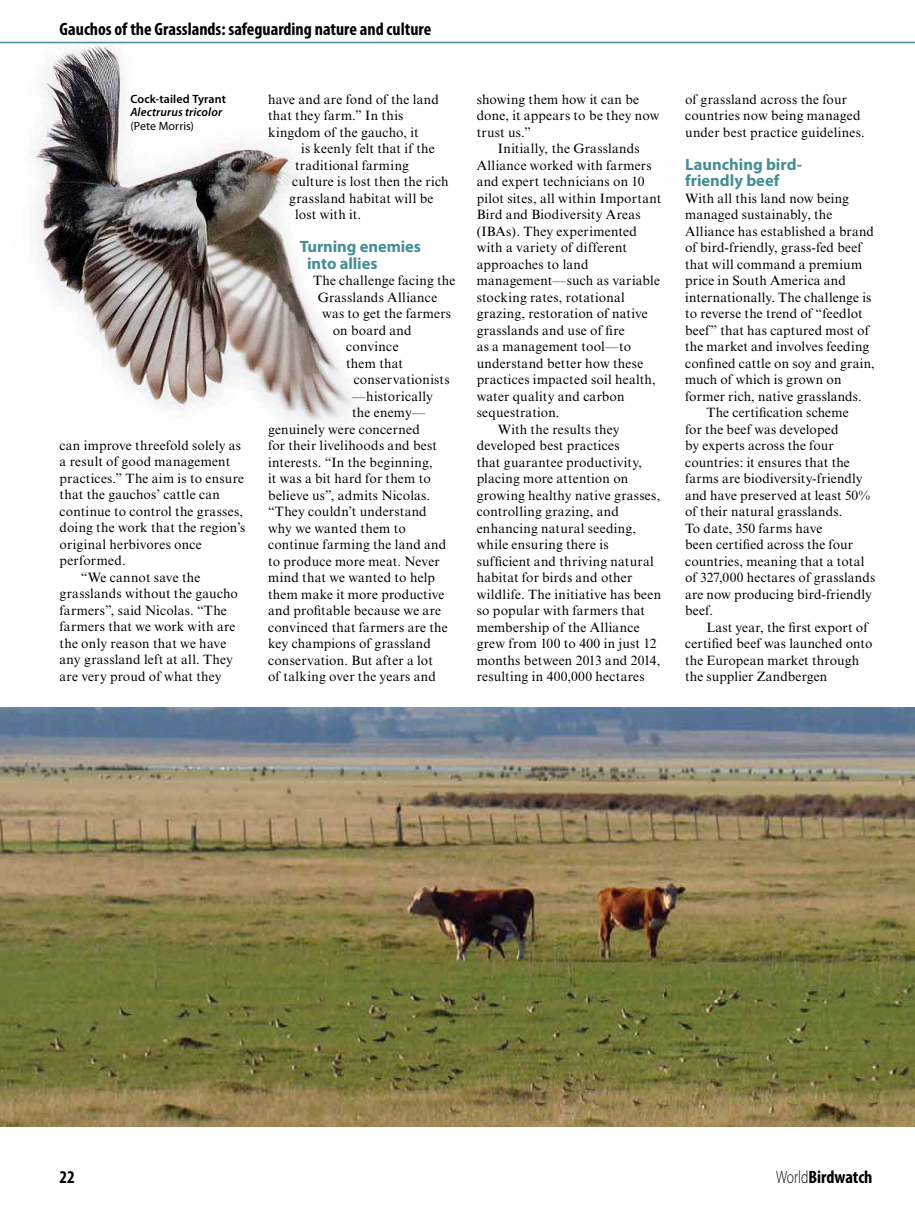
<style>
.page{position:relative;width:915px;height:1212px;background:#fff}
.page>*{position:absolute;margin:0;border:0;box-sizing:border-box;transform-origin:0 0}
.t1{font:700 condensed 18px "Myriad Pro";color:#000}
.t2{font:700 16.5px/16.5px "Myriad Pro";color:#458f94}
.t3{font:13.5px/16.5px "Times NRMT";letter-spacing:.015em;color:#000}
.t4{font:italic 600 12px "Myriad Pro";letter-spacing:.01em;color:#000}
.t5{font:600 12px "Myriad Pro";letter-spacing:.01em;color:#000}
.t6{font:12px "Myriad Pro";letter-spacing:.01em;color:#000}
.s1{font-weight:300;font-stretch:normal}
</style>
<div class="page">
<img style="left:0;top:41px;width:372px;height:382px">
<img style="left:0;top:707px;width:914px;height:420px">
<hr style="left:0;top:42px;width:914px;height:1px;background:#458f94">
<h1 class="t1" style="left:60px;top:18px;width:373px">Gauchos of the Grasslands: safeguarding nature and culture</h1>
<p class="t5" style="left:130px;top:91px;width:97px">Cock-tailed Tyrant</p>
<p class="t4" style="left:130px;top:104px;width:93px">Alectrurus tricolor</p>
<p class="t6" style="left:130px;top:118px;width:65px">(Pete Morris)</p>
<p class="t3" style="left:60px;top:437px;width:183px">can improve threefold solely as</p>
<p class="t3" style="left:60px;top:453px;width:172px">a result of good management</p>
<p class="t3" style="left:60px;top:470px;width:186px">practices.” The aim is to ensure</p>
<p class="t3" style="left:60px;top:486px;width:162px">that the gauchos’ cattle can</p>
<p class="t3" style="left:60px;top:503px;width:185px">continue to control the grasses,</p>
<p class="t3" style="left:60px;top:519px;width:187px">doing the work that the region’s</p>
<p class="t3" style="left:60px;top:536px;width:144px">original herbivores once</p>
<p class="t3" style="left:60px;top:552px;width:68px">performed.</p>
<p class="t3" style="left:81px;top:569px;width:121px">“We cannot save the</p>
<p class="t3" style="left:60px;top:585px;width:180px">grasslands without the gaucho</p>
<p class="t3" style="left:60px;top:602px;width:169px">farmers”, said Nicolas. “The</p>
<p class="t3" style="left:60px;top:618px;width:177px">farmers that we work with are</p>
<p class="t3" style="left:60px;top:635px;width:168px">the only reason that we have</p>
<p class="t3" style="left:60px;top:651px;width:175px">any grassland left at all. They</p>
<p class="t3" style="left:60px;top:668px;width:163px">are very proud of what they</p>
<p class="t3" style="left:268px;top:91px;width:172px">have and are fond of the land that they farm.” In this kingdom of the gaucho, it</p>
<p class="t3" style="left:301px;top:140px;width:135px">is keenly felt that if the</p>
<p class="t3" style="left:295px;top:157px;width:115px">traditional farming</p>
<p class="t3" style="left:292px;top:173px;width:158px">culture is lost then the rich</p>
<p class="t3" style="left:289px;top:190px;width:146px">grassland habitat will be</p>
<p class="t3" style="left:295px;top:206px;width:67px">lost with it.</p>
<p class="t2" style="left:307px;top:238px;width:115px;text-indent:-8px">Turning enemies into allies</p>
<p class="t3" style="left:313px;top:272px;width:144px">The challenge facing the</p>
<p class="t3" style="left:317px;top:289px;width:121px">Grasslands Alliance</p>
<p class="t3" style="left:322px;top:305px;width:130px">was to get the farmers</p>
<p class="t3" style="left:332px;top:322px;width:80px">on board and</p>
<p class="t3" style="left:346px;top:338px;width:54px">convince</p>
<p class="t3" style="left:346px;top:355px;width:58px">them that</p>
<p class="t3" style="left:353px;top:371px;width:97px">conservationists</p>
<p class="t3" style="left:352px;top:388px;width:82px">—historically</p>
<p class="t3" style="left:352px;top:404px;width:75px">the enemy—</p>
<p class="t3" style="left:268px;top:421px;width:153px">genuinely were concerned</p>
<p class="t3" style="left:268px;top:437px;width:170px">for their livelihoods and best</p>
<p class="t3" style="left:268px;top:454px;width:166px">interests. “In the beginning,</p>
<p class="t3" style="left:268px;top:470px;width:164px">it was a bit hard for them to</p>
<p class="t3" style="left:268px;top:487px;width:163px">believe us”, admits Nicolas.</p>
<p class="t3" style="left:268px;top:503px;width:160px">“They couldn’t understand</p>
<p class="t3" style="left:268px;top:520px;width:139px">why we wanted them to</p>
<p class="t3" style="left:268px;top:536px;width:179px">continue farming the land and</p>
<p class="t3" style="left:268px;top:553px;width:173px">to produce more meat. Never</p>
<p class="t3" style="left:268px;top:569px;width:168px">mind that we wanted to help</p>
<p class="t3" style="left:268px;top:586px;width:178px">them make it more productive</p>
<p class="t3" style="left:268px;top:602px;width:174px">and profitable because we are</p>
<p class="t3" style="left:268px;top:619px;width:181px">convinced that farmers are the</p>
<p class="t3" style="left:268px;top:635px;width:164px">key champions of grassland</p>
<p class="t3" style="left:268px;top:652px;width:166px">conservation. But after a lot</p>
<p class="t3" style="left:268px;top:668px;width:169px">of talking over the years and</p>
<p class="t3" style="left:476px;top:91px;width:184px">showing them how it can be done, it appears to be they now trust us.”</p>
<p class="t3" style="left:497px;top:140px;width:143px">Initially, the Grasslands</p>
<p class="t3" style="left:476px;top:157px;width:176px">Alliance worked with farmers</p>
<p class="t3" style="left:476px;top:173px;width:169px">and expert technicians on 10</p>
<p class="t3" style="left:476px;top:190px;width:186px">pilot sites, all within Important</p>
<p class="t3" style="left:476px;top:206px;width:165px">Bird and Biodiversity Areas</p>
<p class="t3" style="left:476px;top:223px;width:162px">(IBAs). They experimented</p>
<p class="t3" style="left:476px;top:239px;width:152px">with a variety of different</p>
<p class="t3" style="left:476px;top:256px;width:113px">approaches to land</p>
<p class="t3" style="left:476px;top:272px;width:185px">management—such as variable</p>
<p class="t3" style="left:476px;top:289px;width:149px">stocking rates, rotational</p>
<p class="t3" style="left:476px;top:305px;width:172px">grazing, restoration of native</p>
<p class="t3" style="left:476px;top:322px;width:150px">grasslands and use of fire</p>
<p class="t3" style="left:476px;top:338px;width:156px">as a management tool—to</p>
<p class="t3" style="left:476px;top:355px;width:168px">understand better how these</p>
<p class="t3" style="left:476px;top:371px;width:181px">practices impacted soil health,</p>
<p class="t3" style="left:476px;top:388px;width:149px">water quality and carbon</p>
<p class="t3" style="left:476px;top:404px;width:84px">sequestration.</p>
<p class="t3" style="left:497px;top:421px;width:123px">With the results they</p>
<p class="t3" style="left:476px;top:437px;width:144px">developed best practices</p>
<p class="t3" style="left:476px;top:454px;width:167px">that guarantee productivity,</p>
<p class="t3" style="left:476px;top:470px;width:153px">placing more attention on</p>
<p class="t3" style="left:476px;top:487px;width:185px">growing healthy native grasses,</p>
<p class="t3" style="left:476px;top:503px;width:144px">controlling grazing, and</p>
<p class="t3" style="left:476px;top:520px;width:161px">enhancing natural seeding,</p>
<p class="t3" style="left:476px;top:536px;width:133px">while ensuring there is</p>
<p class="t3" style="left:476px;top:553px;width:178px">sufficient and thriving natural</p>
<p class="t3" style="left:476px;top:569px;width:157px">habitat for birds and other</p>
<p class="t3" style="left:476px;top:586px;width:186px">wildlife. The initiative has been</p>
<p class="t3" style="left:476px;top:602px;width:170px">so popular with farmers that</p>
<p class="t3" style="left:476px;top:619px;width:164px">membership of the Alliance</p>
<p class="t3" style="left:476px;top:635px;width:181px">grew from 100 to 400 in just 12</p>
<p class="t3" style="left:476px;top:652px;width:185px">months between 2013 and 2014,</p>
<p class="t3" style="left:476px;top:668px;width:169px">resulting in 400,000 hectares</p>
<p class="t3" style="left:685px;top:91px;width:181px">of grassland across the four countries now being managed under best practice guidelines.</p>
<p class="t2" style="left:685px;top:155px;width:118px">Launching bird&shy;friendly beef</p>
<p class="t3" style="left:685px;top:190px;width:165px">With all this land now being</p>
<p class="t3" style="left:685px;top:206px;width:149px">managed sustainably, the</p>
<p class="t3" style="left:685px;top:223px;width:190px">Alliance has established a brand</p>
<p class="t3" style="left:685px;top:239px;width:178px">of bird-friendly, grass-fed beef</p>
<p class="t3" style="left:685px;top:256px;width:178px">that will command a premium</p>
<p class="t3" style="left:685px;top:272px;width:162px">price in South America and</p>
<p class="t3" style="left:685px;top:289px;width:188px">internationally. The challenge is</p>
<p class="t3" style="left:685px;top:305px;width:179px">to reverse the trend of “feedlot</p>
<p class="t3" style="left:685px;top:322px;width:185px">beef” that has captured most of</p>
<p class="t3" style="left:685px;top:338px;width:185px">the market and involves feeding</p>
<p class="t3" style="left:685px;top:355px;width:191px">confined cattle on soy and grain,</p>
<p class="t3" style="left:685px;top:371px;width:158px">much of which is grown on</p>
<p class="t3" style="left:685px;top:388px;width:178px">former rich, native grasslands.</p>
<p class="t3" style="left:706px;top:404px;width:144px">The certification scheme</p>
<p class="t3" style="left:685px;top:421px;width:155px">for the beef was developed</p>
<p class="t3" style="left:685px;top:437px;width:150px">by experts across the four</p>
<p class="t3" style="left:685px;top:454px;width:166px">countries: it ensures that the</p>
<p class="t3" style="left:685px;top:470px;width:179px">farms are biodiversity-friendly</p>
<p class="t3" style="left:685px;top:487px;width:186px">and have preserved at least 50%</p>
<p class="t3" style="left:685px;top:503px;width:159px">of their natural grasslands.</p>
<p class="t3" style="left:685px;top:520px;width:139px">To date, 350 farms have</p>
<p class="t3" style="left:685px;top:536px;width:169px">been certified across the four</p>
<p class="t3" style="left:685px;top:553px;width:181px">countries, meaning that a total</p>
<p class="t3" style="left:685px;top:569px;width:191px">of 327,000 hectares of grasslands</p>
<p class="t3" style="left:685px;top:586px;width:188px">are now producing bird-friendly</p>
<p class="t3" style="left:685px;top:602px;width:29px">beef.</p>
<p class="t3" style="left:706px;top:619px;width:163px">Last year, the first export of</p>
<p class="t3" style="left:685px;top:635px;width:189px">certified beef was launched onto</p>
<p class="t3" style="left:685px;top:652px;width:175px">the European market through</p>
<p class="t3" style="left:685px;top:668px;width:144px">the supplier Zandbergen</p>
<h1 class="t1" style="left:60px;top:1166px;width:17px">22</h1>
<h1 class="t1" style="left:776px;top:1166px;width:98px"><span class="s1">World</span>Birdwatch</h1>
</div>
